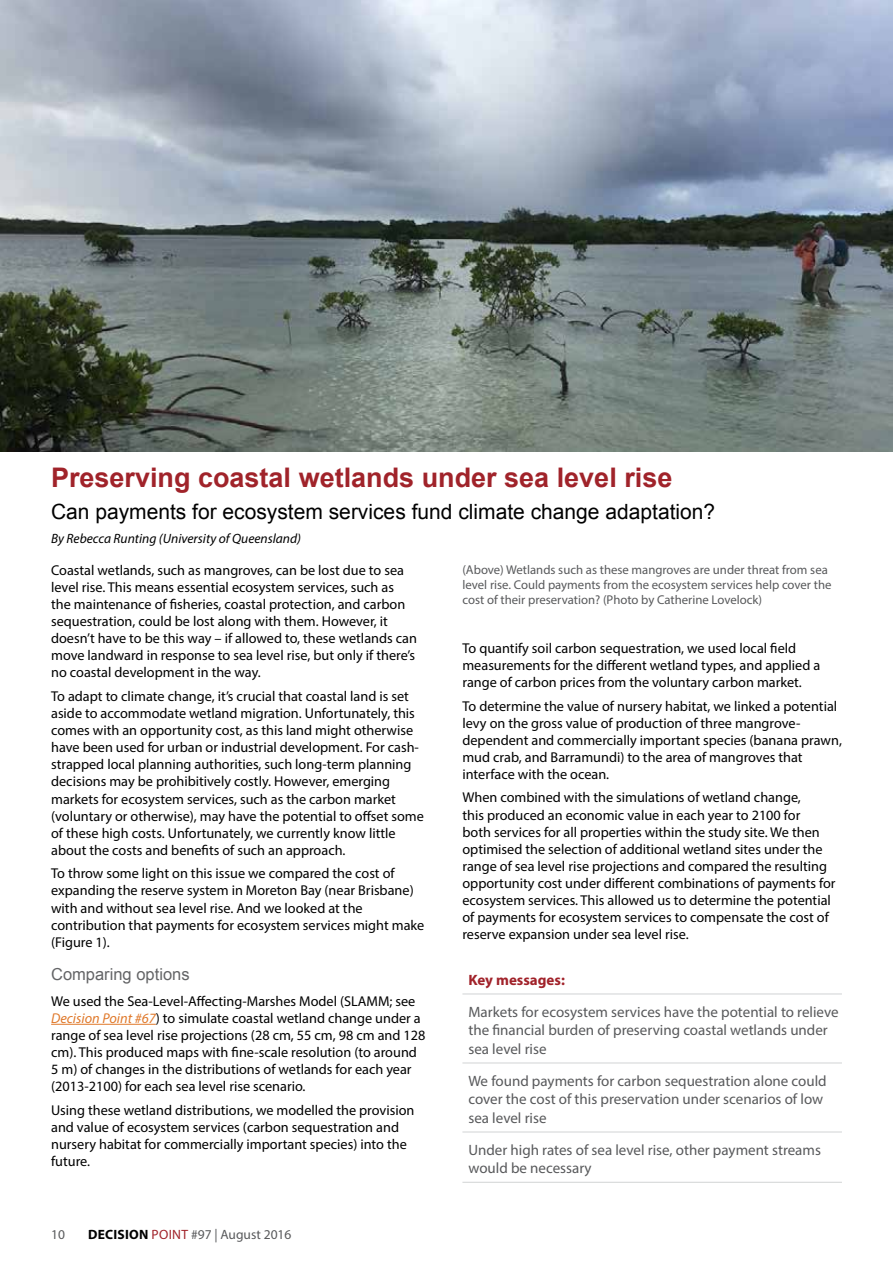
<style>
.page{position:relative;width:893px;height:1263px;background:#fff}
.page>*{position:absolute;margin:0;border:0;box-sizing:border-box;transform-origin:0 0}
.t1{font:700 27px "Arial";color:#a0232a}
.t2{font:21px "Arial";color:#000}
.t3{font:16.5px "Arial";color:#636466}
.t4{font:15px/18.8px "Myriad Pro";color:#58595b}
.t5{font:700 15px "Myriad Pro";color:#a1222a}
.t6{font:14.25px/17.1px "Myriad Pro";color:#000}
.t7{font:italic 13.5px "Myriad Pro";color:#000}
.t8{font:13.5px "Myriad Pro";color:#58595b}
.t9{font:12.75px/15.3px "Myriad Pro";color:#58595b}
.s1{font-style:italic;color:#e0792b}
.s2{font-weight:700;color:#000}
.s3{color:#a1222a}
</style>
<div class="page">
<hr style="left:51px;top:1024px;width:105px;height:1px;background:#e0792b">
<hr style="left:462px;top:993px;width:380px;height:1px;background:#d1d3d4">
<hr style="left:462px;top:1062px;width:380px;height:1px;background:#d1d3d4">
<hr style="left:462px;top:1131px;width:380px;height:1px;background:#d1d3d4">
<hr style="left:462px;top:1182px;width:380px;height:1px;background:#d1d3d4">
<img style="left:0;top:0;width:893px;height:452px">
<h1 class="t1" style="left:51px;top:459px;width:623px">Preserving coastal wetlands under sea level rise</h1>
<h2 class="t2" style="left:51px;top:497px;width:666px">Can payments for ecosystem services fund climate change adaptation?</h2>
<p class="t7" style="left:51px;top:530px;width:252px">By Rebecca Runting (University of Queensland)</p>
<p class="t9" style="left:462px;top:562px;width:370px">(Above) Wetlands such as these mangroves are under threat from sea level rise. Could payments from the ecosystem services help cover the cost of their preservation? (Photo by Catherine Lovelock)</p>
<p class="t6" style="left:51px;top:561px;width:367px">Coastal wetlands, such as mangroves, can be lost due to sea level rise. This means essential ecosystem services, such as the maintenance of fisheries, coastal protection, and carbon sequestration, could be lost along with them. However, it doesn’t have to be this way – if allowed to, these wetlands can move landward in response to sea level rise, but only if there’s no coastal development in the way.</p>
<p class="t6" style="left:51px;top:687px;width:374px">To adapt to climate change, it’s crucial that coastal land is set aside to accommodate wetland migration. Unfortunately, this comes with an opportunity cost, as this land might otherwise have been used for urban or industrial development. For cash&shy;strapped local planning authorities, such long-term planning decisions may be prohibitively costly. However, emerging markets for ecosystem services, such as the carbon market (voluntary or otherwise), may have the potential to offset some of these high costs. Unfortunately, we currently know little about the costs and benefits of such an approach.</p>
<p class="t6" style="left:51px;top:865px;width:375px">To throw some light on this issue we compared the cost of expanding the reserve system in Moreton Bay (near Brisbane) with and without sea level rise. And we looked at the contribution that payments for ecosystem services might make (Figure 1).</p>
<p class="t3" style="left:51px;top:963px;width:140px">Comparing options</p>
<p class="t6" style="left:51px;top:992px;width:376px">We used the Sea-Level-Affecting-Marshes Model (SLAMM; see <span class="s1">Decision Point #67</span>) to simulate coastal wetland change under a range of sea level rise projections (28 cm, 55 cm, 98 cm and 128 cm). This produced maps with fine-scale resolution (to around 5 m) of changes in the distributions of wetlands for each year (2013-2100) for each sea level rise scenario.</p>
<p class="t6" style="left:51px;top:1101px;width:365px">Using these wetland distributions, we modelled the provision and value of ecosystem services (carbon sequestration and nursery habitat for commercially important species) into the future.</p>
<p class="t6" style="left:462px;top:639px;width:359px">To quantify soil carbon sequestration, we used local field measurements for the different wetland types, and applied a range of carbon prices from the voluntary carbon market.</p>
<p class="t6" style="left:462px;top:697px;width:381px">To determine the value of nursery habitat, we linked a potential levy on the gross value of production of three mangrove&shy;dependent and commercially important species (banana prawn, mud crab, and Barramundi) to the area of mangroves that interface with the ocean.</p>
<p class="t6" style="left:462px;top:789px;width:375px">When combined with the simulations of wetland change,<br>this produced an economic value in each year to 2100 for<br>both services for all properties within the study site. We then optimised the selection of additional wetland sites under the range of sea level rise projections and compared the resulting opportunity cost under different combinations of payments for ecosystem services. This allowed us to determine the potential of payments for ecosystem services to compensate the cost of reserve expansion under sea level rise.</p>
<p class="t5" style="left:468px;top:970px;width:98px">Key messages:</p>
<p class="t4" style="left:468px;top:1002px;width:372px">Markets for ecosystem services have the potential to relieve the financial burden of preserving coastal wetlands under sea level rise</p>
<p class="t4" style="left:468px;top:1071px;width:360px">We found payments for carbon sequestration alone could cover the cost of this preservation under scenarios of low sea level rise</p>
<p class="t4" style="left:468px;top:1140px;width:354px">Under high rates of sea level rise, other payment streams would be necessary</p>
<p class="t8" style="left:51px;top:1226px;width:15px">10</p>
<p class="t8" style="left:88px;top:1226px;width:205px"><span class="s2">DECISION</span> <span class="s3">POINT</span> #97 | August 2016</p>
</div>
